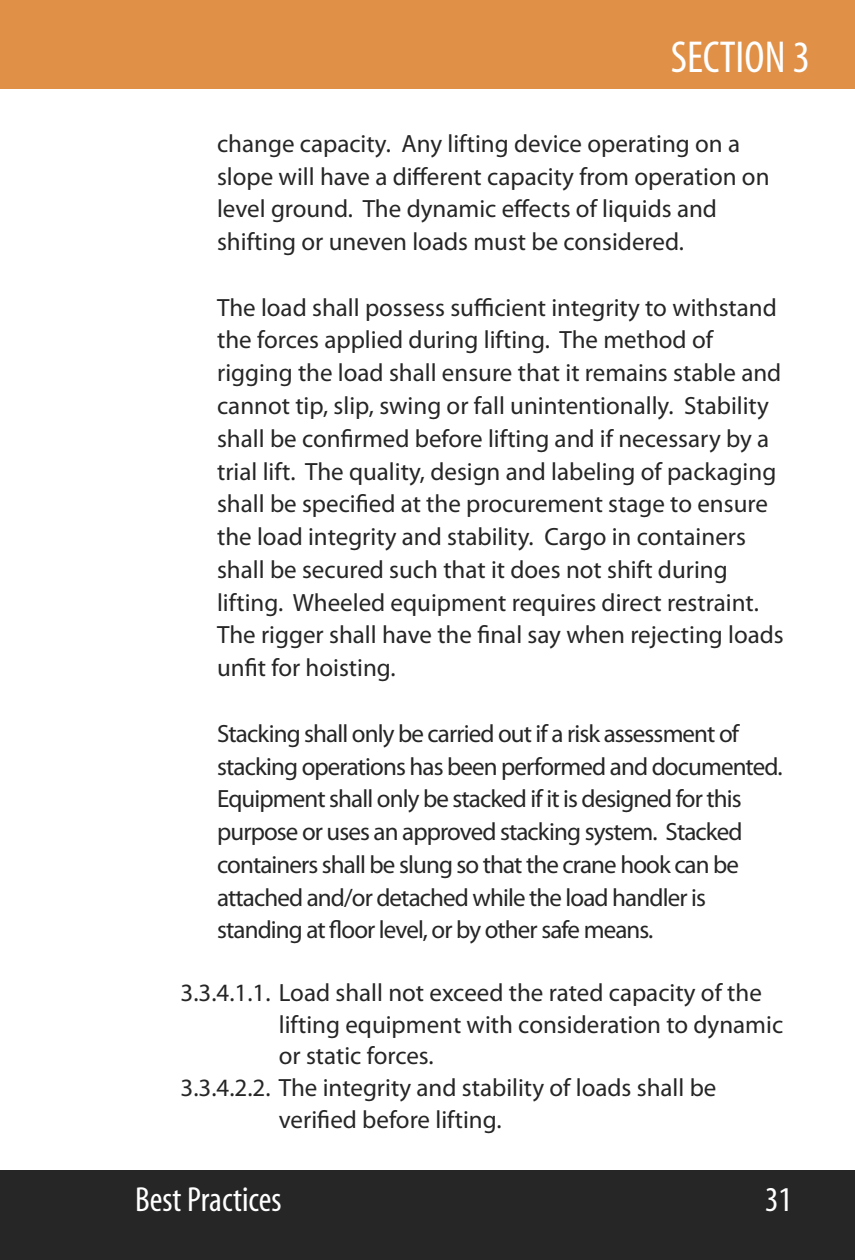
<style>
.page{position:relative;width:855px;height:1260px;background:#fff}
.page>*{position:absolute;margin:0;border:0;box-sizing:border-box;transform-origin:0 0}
.t1{font:condensed 45px "Myriad";color:#fff}
.t2{font:condensed 35px "Myriad";color:#fff}
.t3{font:25px/32.8px "Myriad Pro";color:#272627}
.t4{font:25px/32.8px "Myriad Pro";letter-spacing:-.035em;color:#272627}
</style>
<div class="page">
<div style="left:0;top:1170px;width:855px;height:90px;background:#272627"></div>
<div style="left:0;top:0;width:855px;height:89px;background:#e09047"></div>
<h1 class="t1" style="left:671px;top:41px;width:141px">SECTION 3</h1>
<p class="t3" style="left:217px;top:129px;width:554px">change capacity. Any lifting device operating on a slope will have a different capacity from operation on level ground. The dynamic effects of liquids and shifting or uneven loads must be considered.</p>
<p class="t3" style="left:217px;top:293px;width:568px">The load shall possess sufficient integrity to withstand the forces applied during lifting. The method of rigging the load shall ensure that it remains stable and cannot tip, slip, swing or fall unintentionally. Stability shall be confirmed before lifting and if necessary by a trial lift. The quality, design and labeling of packaging shall be specified at the procurement stage to ensure the load integrity and stability. Cargo in containers shall be secured such that it does not shift during lifting. Wheeled equipment requires direct restraint.<br>The rigger shall have the final say when rejecting loads unfit for hoisting.</p>
<p class="t4" style="left:217px;top:719px;width:567px">Stacking shall only be carried out if a risk assessment of stacking operations has been performed and documented.<br>Equipment shall only be stacked if it is designed for this purpose or uses an approved stacking system. Stacked containers shall be slung so that the crane hook can be attached and/or detached while the load handler is standing at floor level, or by other safe means.</p>
<p class="t3" style="left:181px;top:979px;width:583px">3.3.4.1.1. Load shall not exceed the rated capacity of the</p>
<p class="t3" style="left:279px;top:1010px;width:506px">lifting equipment with consideration to dynamic</p>
<p class="t3" style="left:279px;top:1042px;width:156px">or static forces.</p>
<p class="t3" style="left:181px;top:1073px;width:537px">3.3.4.2.2. The integrity and stability of loads shall be</p>
<p class="t3" style="left:279px;top:1105px;width:224px">verified before lifting.</p>
<h2 class="t2" style="left:135px;top:1188px;width:148px">Best Practices</h2>
<h2 class="t2" style="left:765px;top:1188px;width:28px">31</h2>
</div>
